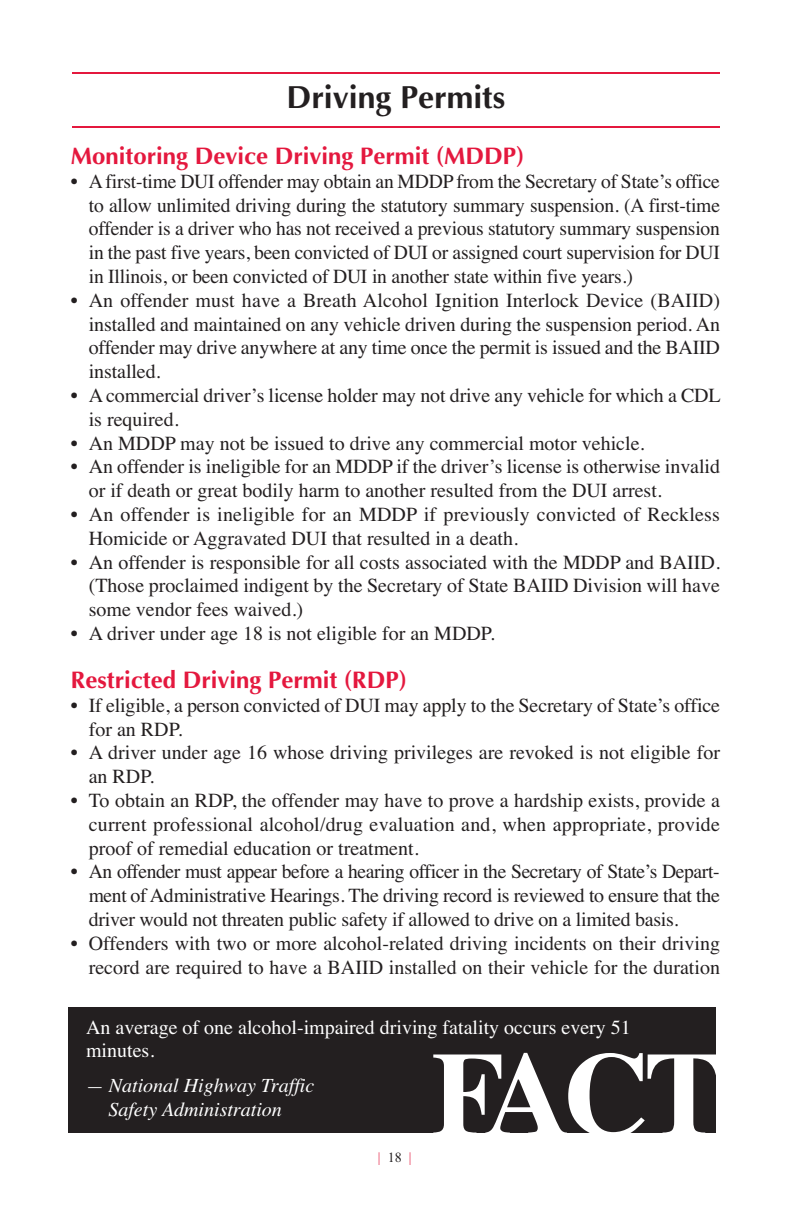
<style>
.page{position:relative;width:792px;height:1224px;background:#fff}
.page>*{position:absolute;margin:0;border:0;box-sizing:border-box;transform-origin:0 0}
.t1{font:700 32px "Optima";color:#231f20}
.t2{font:700 24px "Optima";color:#e4183e}
.t3{font:20px/23.8px "Times";color:#231f20;text-align:justify}
.t4{font:20px/23.2px "Times";color:#fff}
.t5{font:italic 20px/23.2px "Times";color:#fff;text-align:center}
.t6{font:14px "Times New Roman";color:#e4183e}
.s1{color:#231f20}
</style>
<div class="page">
<hr style="left:72px;top:72px;width:648px;height:2px;background:#e4183e">
<hr style="left:72px;top:126px;width:648px;height:2px;background:#e4183e">
<div style="left:68px;top:1007px;width:648px;height:125px;background:#231f20"></div>
<svg style="left:433px;top:1053px;width:283px;height:80px"></svg>
<h1 class="t1" style="left:287px;top:84px;width:220px">Driving Permits</h1>
<p class="t2" style="left:71px;top:146px;width:455px">Monitoring Device Driving Permit (MDDP)</p>
<p class="t3" style="left:89px;top:171px;width:633px;text-indent:-18px">• A first-time DUI offender may obtain an MDDP from the Secretary of State’s office to allow unlimited driving during the statutory summary suspension. (A first-time offender is a driver who has not received a previous statutory summary suspension in the past five years, been convicted of DUI or assigned court supervision for DUI in Illinois, or been convicted of DUI in another state within five years.)</p>
<p class="t3" style="left:89px;top:290px;width:633px;text-indent:-18px">• An offender must have a Breath Alcohol Ignition Interlock Device (BAIID) installed and maintained on any vehicle driven during the suspension period. An offender may drive anywhere at any time once the permit is issued and the BAIID installed.</p>
<p class="t3" style="left:89px;top:385px;width:634px;text-indent:-18px">• A commercial driver’s license holder may not drive any vehicle for which a CDL is required.</p>
<p class="t3" style="left:71px;top:433px;width:575px">• An MDDP may not be issued to drive any commercial motor vehicle.</p>
<p class="t3" style="left:89px;top:457px;width:633px;text-indent:-18px">• An offender is ineligible for an MDDP if the driver’s license is otherwise invalid or if death or great bodily harm to another resulted from the DUI arrest.</p>
<p class="t3" style="left:89px;top:504px;width:633px;text-indent:-18px">• An offender is ineligible for an MDDP if previously convicted of Reckless<br>Homicide or Aggravated DUI that resulted in a death.</p>
<p class="t3" style="left:89px;top:552px;width:633px;text-indent:-18px">• An offender is responsible for all costs associated with the MDDP and BAIID. (Those proclaimed indigent by the Secretary of State BAIID Division will have some vendor fees waived.)</p>
<p class="t3" style="left:71px;top:623px;width:426px">• A driver under age 18 is not eligible for an MDDP.</p>
<p class="t2" style="left:71px;top:670px;width:338px">Restricted Driving Permit (RDP)</p>
<p class="t3" style="left:89px;top:695px;width:633px;text-indent:-18px">• If eligible, a person convicted of DUI may apply to the Secretary of State’s office for an RDP.</p>
<p class="t3" style="left:89px;top:743px;width:633px;text-indent:-18px">• A driver under age 16 whose driving privileges are revoked is not eligible for an RDP.</p>
<p class="t3" style="left:89px;top:790px;width:633px;text-indent:-18px">• To obtain an RDP, the offender may have to prove a hardship exists, provide a current professional alcohol/drug evaluation and, when appropriate, provide proof of remedial education or treatment.</p>
<p class="t3" style="left:89px;top:862px;width:633px;text-indent:-18px">• An offender must appear before a hearing officer in the Secretary of State’s De part - ment of Administrative Hearings. The driving record is reviewed to ensure that the driver would not threaten public safety if allowed to drive on a limited basis.</p>
<p class="t3" style="left:71px;top:933px;width:651px;text-align:right">• Offenders with two or more alcohol-related driving incidents on their driving record are required to have a BAIID installed on their vehicle for the duration</p>
<p class="t4" style="left:86px;top:1018px;width:546px">An average of one alcohol-impaired driving fatality occurs every 51 minutes.</p>
<p class="t5" style="left:86px;top:1076px;width:230px">— National Highway Traffic<br>Safety Administration</p>
<p class="t6" style="left:378px;top:1149px;width:35px">| <span class="s1">18</span> |</p>
</div>
